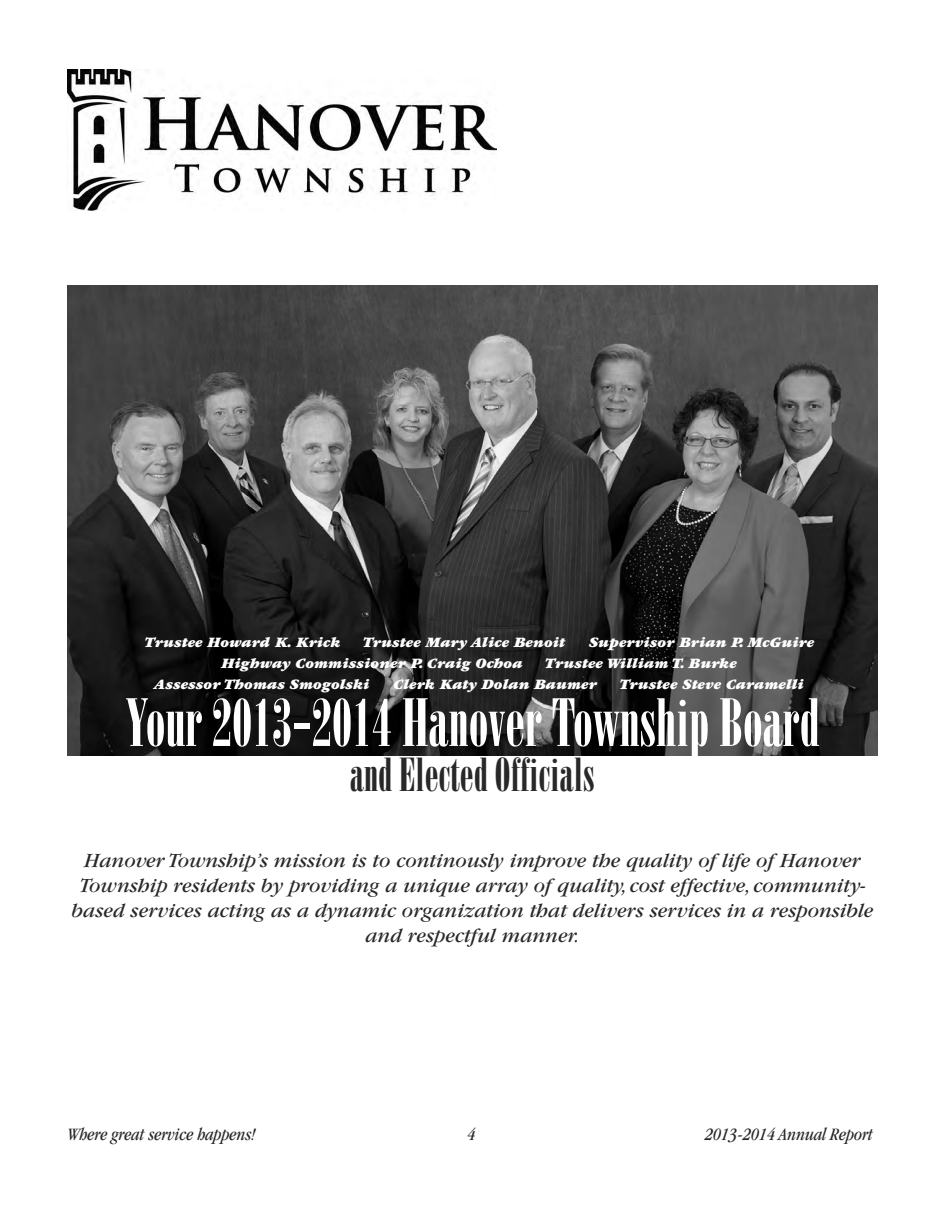
<style>
.page{position:relative;width:945px;height:1215px;background:#fff}
.page>*{position:absolute;margin:0;border:0;box-sizing:border-box;transform-origin:0 0}
.t1{font:66px "Bodoni Poster Compressed";color:#fff;scale:.91 1}
.t2{font:46.2px "Bodoni Poster Compressed";color:#282828;scale:.91 1}
.t3{font:italic 21px/25.2px "Garamond";color:#282828;text-align:center}
.t4{font:italic condensed 18px "Garamond";color:#282828}
.t5{font:italic 900 15px "Garamond";color:#fff}
</style>
<div class="page">
<img style="left:68px;top:285px;width:810px;height:471px">
<img style="left:68px;top:70px;width:429px;height:140px">
<p class="t5" style="left:145px;top:637px;width:197px">Trustee Howard K. Krick</p>
<p class="t5" style="left:363px;top:637px;width:204px">Trustee Mary Alice Benoit</p>
<p class="t5" style="left:589px;top:637px;width:227px">Supervisor Brian P. McGuire</p>
<p class="t5" style="left:221px;top:658px;width:303px">Highway Commissioner P. Craig Ochoa</p>
<p class="t5" style="left:545px;top:658px;width:193px">Trustee William T. Burke</p>
<p class="t5" style="left:154px;top:679px;width:217px">Assessor Thomas Smogolski</p>
<p class="t5" style="left:394px;top:679px;width:205px">Clerk Katy Dolan Baumer</p>
<p class="t5" style="left:619px;top:679px;width:186px">Trustee Steve Caramelli</p>
<h1 class="t1" style="left:126px;top:698px;width:764px">Your 2013-2014 Hanover Township Board</h1>
<h2 class="t2" style="left:350px;top:758px;width:271px">and Elected Officials</h2>
<p class="t3" style="left:72px;top:850px;width:803px">Hanover Township’s mission is to continously improve the quality of life of Hanover Township residents by providing a unique array of quality, cost effective, community&shy;based services acting as a dynamic organization that delivers services in a responsible and respectful manner.</p>
<p class="t4" style="left:68px;top:1127px;width:189px">Where great service happens!</p>
<p class="t4" style="left:468px;top:1127px;width:9px">4</p>
<p class="t4" style="left:705px;top:1127px;width:169px">2013-2014 Annual Report</p>
</div>
